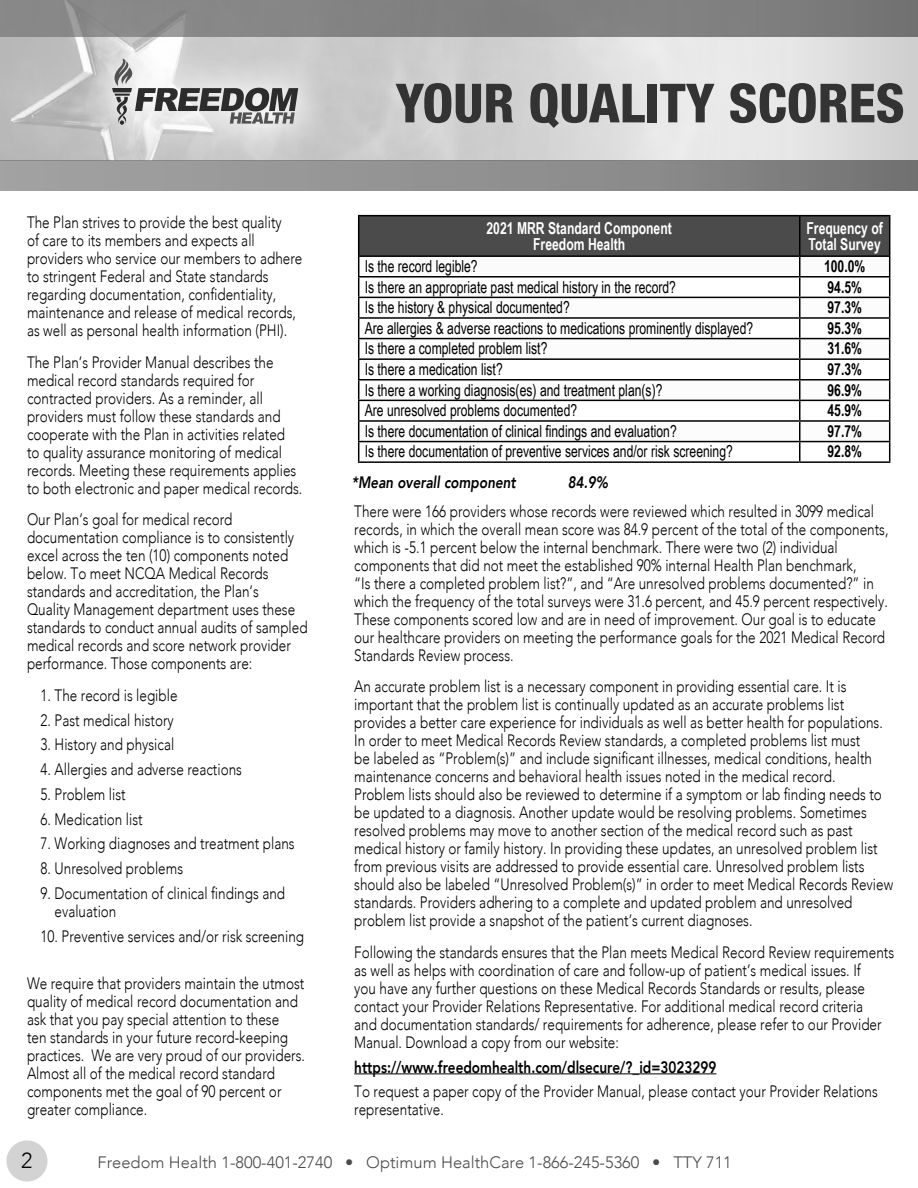
<style>
.page{position:relative;width:918px;height:1188px;background:#fff}
.page>*{position:absolute;margin:0;border:0;box-sizing:border-box;transform-origin:0 0}
.t1{font:800 condensed 54px "Helvetica Neue";color:#333}
.t2{font:300 21.6px "Avenir";color:#000}
.t3{font:300 16.5px/18px "Avenir";color:#000;scale:.82 1}
.t4{font:16.5px "Arial Narrow";color:#000;scale:.9 1}
.t5{font:300 16.5px "Avenir";color:#4b4b4b}
.t6{font:700 16.5px/16.5px "Arial Narrow";color:#fff;text-align:center;scale:.9 1}
.t7{font:700 16.5px "Arial Narrow";color:#000;scale:.9 1}
.t8{font:800 16.5px "Avenir";color:#000;scale:.82 1}
.t9{font:italic 800 16.5px "Avenir";color:#000;scale:.82 1}
</style>
<div class="page">
<div style="left:6px;top:1140px;width:42px;height:42px;background:#cecece;border-radius:50%"></div>
<hr style="left:354px;top:1073px;width:362px;height:1px;background:#000">
<div style="left:359px;top:216px;width:441px;height:40px;background:#4b4b4b"></div>
<div style="left:800px;top:216px;width:90px;height:40px;background:#4b4b4b"></div>
<div style="left:359px;top:256px;width:441px;height:21px;background:#fbfbfb"></div>
<div style="left:800px;top:256px;width:90px;height:21px;background:#fbfbfb"></div>
<hr style="left:358px;top:215px;width:442px;height:1px;background:#000">
<hr style="left:358px;top:216px;width:1px;height:39px;background:#000">
<hr style="left:800px;top:215px;width:90px;height:1px;background:#000">
<hr style="left:799px;top:216px;width:1px;height:39px;background:#000">
<hr style="left:889px;top:216px;width:1px;height:39px;background:#000">
<hr style="left:358px;top:255px;width:442px;height:2px;background:#000">
<hr style="left:800px;top:255px;width:90px;height:2px;background:#000">
<hr style="left:358px;top:276px;width:442px;height:2px;background:#000">
<hr style="left:800px;top:276px;width:90px;height:2px;background:#000">
<hr style="left:358px;top:297px;width:442px;height:1px;background:#000">
<hr style="left:800px;top:297px;width:90px;height:1px;background:#000">
<hr style="left:358px;top:317px;width:442px;height:2px;background:#000">
<hr style="left:800px;top:317px;width:90px;height:2px;background:#000">
<hr style="left:358px;top:338px;width:442px;height:1px;background:#000">
<hr style="left:800px;top:338px;width:90px;height:1px;background:#000">
<hr style="left:358px;top:358px;width:442px;height:2px;background:#000">
<hr style="left:800px;top:358px;width:90px;height:2px;background:#000">
<hr style="left:358px;top:379px;width:442px;height:2px;background:#000">
<hr style="left:800px;top:379px;width:90px;height:2px;background:#000">
<hr style="left:358px;top:400px;width:442px;height:1px;background:#000">
<hr style="left:800px;top:400px;width:90px;height:1px;background:#000">
<hr style="left:358px;top:420px;width:442px;height:2px;background:#000">
<hr style="left:800px;top:420px;width:90px;height:2px;background:#000">
<hr style="left:358px;top:441px;width:442px;height:1px;background:#000">
<svg style="left:358px;top:257px;width:1px;height:204px"></svg>
<hr style="left:800px;top:441px;width:90px;height:1px;background:#000">
<svg style="left:799px;top:257px;width:1px;height:204px"></svg>
<svg style="left:889px;top:257px;width:1px;height:204px"></svg>
<hr style="left:358px;top:461px;width:442px;height:2px;background:#000">
<hr style="left:800px;top:461px;width:90px;height:2px;background:#000">
<div style="left:316px;top:0;width:602px;height:191px;background:#d9d9d9"></div>
<img style="left:0;top:36px;width:809px;height:125px">
<div style="left:0;top:0;width:918px;height:36px;background:linear-gradient(to right,#8b8b8b,#797979)"></div>
<div style="left:0;top:161px;width:918px;height:30px;background:linear-gradient(to right,#a5a5a5,#797979)"></div>
<div style="left:76px;top:23px;width:259px;height:139px;background:#fff;opacity:.83"></div>
<svg style="left:112px;top:59px;width:186px;height:66px"></svg>
<p class="t3" style="left:27px;top:214px;width:337px">The Plan strives to provide the best quality<br>of care to its members and expects all providers who service our members to adhere to stringent Federal and State standards</p>
<p class="t3" style="left:27px;top:286px;width:306px">regarding documentation, confidentiality,</p>
<p class="t3" style="left:27px;top:304px;width:330px">maintenance and release of medical records, as well as personal health information (PHI).</p>
<p class="t3" style="left:27px;top:353px;width:337px">The Plan’s Provider Manual describes the medical record standards required for contracted providers. As a reminder, all providers must follow these standards and cooperate with the Plan in activities related<br>to quality assurance monitoring of medical records. Meeting these requirements applies to both electronic and paper medical records.</p>
<p class="t3" style="left:27px;top:511px;width:344px">Our Plan’s goal for medical record documentation compliance is to consistently excel across the ten (10) components noted below. To meet NCQA Medical Records standards and accreditation, the Plan’s<br>Quality Management department uses these standards to conduct annual audits of sampled medical records and score network provider performance. Those components are:</p>
<p class="t3" style="left:41px;top:686px;width:169px">1. The record is legible</p>
<p class="t3" style="left:41px;top:711px;width:164px">2. Past medical history</p>
<p class="t3" style="left:41px;top:736px;width:165px">3. History and physical</p>
<p class="t3" style="left:41px;top:761px;width:247px">4. Allergies and adverse reactions</p>
<p class="t3" style="left:41px;top:785px;width:105px">5. Problem list</p>
<p class="t3" style="left:41px;top:810px;width:126px">6. Medication list</p>
<p class="t3" style="left:41px;top:835px;width:311px">7. Working diagnoses and treatment plans</p>
<p class="t3" style="left:41px;top:860px;width:175px">8. Unresolved problems</p>
<p class="t3" style="left:41px;top:884px;width:300px">9. Documentation of clinical findings and</p>
<p class="t3" style="left:55px;top:902px;width:77px">evaluation</p>
<p class="t3" style="left:41px;top:927px;width:323px">10. Preventive services and/or risk screening</p>
<p class="t3" style="left:27px;top:974px;width:341px">We require that providers maintain the utmost quality of medical record documentation and ask that you pay special attention to these<br>ten standards in your future record-keeping practices. We are very proud of our providers.<br>Almost all of the medical record standard components met the goal of 90 percent or greater compliance.</p>
<p class="t1" style="left:395px;top:70px;width:511px">YOUR QUALITY SCORES</p>
<p class="t6" style="left:487px;top:219px;width:207px">2021 MRR Standard Component<br>Freedom Health</p>
<p class="t6" style="left:806px;top:219px;width:86px;text-align:left">Frequency of<br>Total Survey</p>
<p class="t4" style="left:365px;top:254px;width:127px">Is the record legible?</p>
<p class="t7" style="left:824px;top:254px;width:47px">100.0%</p>
<p class="t4" style="left:365px;top:275px;width:347px">Is there an appropriate past medical history in the record?</p>
<p class="t7" style="left:827px;top:274px;width:40px">94.5%</p>
<p class="t4" style="left:365px;top:295px;width:229px">Is the history &amp; physical documented?</p>
<p class="t7" style="left:827px;top:295px;width:40px">97.3%</p>
<p class="t4" style="left:365px;top:316px;width:433px">Are allergies &amp; adverse reactions to medications prominently displayed?</p>
<p class="t7" style="left:827px;top:315px;width:40px">95.3%</p>
<p class="t4" style="left:365px;top:336px;width:205px">Is there a completed problem list?</p>
<p class="t7" style="left:827px;top:336px;width:40px">31.6%</p>
<p class="t4" style="left:365px;top:357px;width:155px">Is there a medication list?</p>
<p class="t7" style="left:827px;top:357px;width:40px">97.3%</p>
<p class="t4" style="left:365px;top:378px;width:332px">Is there a working diagnosis(es) and treatment plan(s)?</p>
<p class="t7" style="left:827px;top:377px;width:40px">96.9%</p>
<p class="t4" style="left:365px;top:398px;width:238px">Are unresolved problems documented?</p>
<p class="t7" style="left:827px;top:398px;width:40px">45.9%</p>
<p class="t4" style="left:365px;top:419px;width:348px">Is there documentation of clinical findings and evaluation?</p>
<p class="t7" style="left:827px;top:418px;width:40px">97.7%</p>
<p class="t4" style="left:365px;top:439px;width:411px">Is there documentation of preventive services and/or risk screening?</p>
<p class="t7" style="left:827px;top:439px;width:40px">92.8%</p>
<p class="t9" style="left:352px;top:472px;width:202px">*Mean overall component</p>
<p class="t9" style="left:568px;top:472px;width:51px">84.9%</p>
<p class="t3" style="left:354px;top:502px;width:653px">There were 166 providers whose records were reviewed which resulted in 3099 medical records, in which the overall mean score was 84.9 percent of the total of the components, which is -5.1 percent below the internal benchmark. There were two (2) individual components that did not meet the established 90% internal Health Plan benchmark,<br>“Is there a completed problem list?”, and “Are unresolved problems documented?” in which the frequency of the total surveys were 31.6 percent, and 45.9 percent respectively.<br>These components scored low and are in need of improvement. Our goal is to educate our healthcare providers on meeting the performance goals for the 2021 Medical Record Standards Review process.</p>
<p class="t3" style="left:354px;top:678px;width:646px">An accurate problem list is a necessary component in providing essential care. It is important that the problem list is continually updated as an accurate problems list provides a better care experience for individuals as well as better health for populations.<br>In order to meet Medical Records Review standards, a completed problems list must</p>
<p class="t3" style="left:354px;top:750px;width:633px">be labeled as “Problem(s)” and include significant illnesses, medical conditions, health</p>
<p class="t3" style="left:354px;top:768px;width:588px">maintenance concerns and behavioral health issues noted in the medical record.</p>
<p class="t3" style="left:354px;top:786px;width:645px">Problem lists should also be reviewed to determine if a symptom or lab finding needs to</p>
<p class="t3" style="left:354px;top:804px;width:659px">be updated to a diagnosis. Another update would be resolving problems. Sometimes resolved problems may move to another section of the medical record such as past medical history or family history. In providing these updates, an unresolved problem list from previous visits are addressed to provide essential care. Unresolved problem lists should also be labeled “Unresolved Problem(s)” in order to meet Medical Records Review standards. Providers adhering to a complete and updated problem and unresolved problem list provide a snapshot of the patient’s current diagnoses.</p>
<p class="t3" style="left:354px;top:943px;width:660px">Following the standards ensures that the Plan meets Medical Record Review requirements as well as helps with coordination of care and follow-up of patient’s medical issues. If<br>you have any further questions on these Medical Records Standards or results, please contact your Provider Relations Representative. For additional medical record criteria<br>and documentation standards/ requirements for adherence, please refer to our Provider Manual. Download a copy from our website:</p>
<p class="t8" style="left:354px;top:1054px;width:443px">https://www.freedomhealth.com/dlsecure/?_id=3023299</p>
<p class="t3" style="left:354px;top:1083px;width:640px">To request a paper copy of the Provider Manual, please contact your Provider Relations representative.</p>
<h2 class="t2" style="left:21px;top:1148px;width:13px">2</h2>
<p class="t5" style="left:98px;top:1152px;width:636px">Freedom Health 1-800-401-2740 • Optimum HealthCare 1-866-245-5360 • TTY 711</p>
</div>
